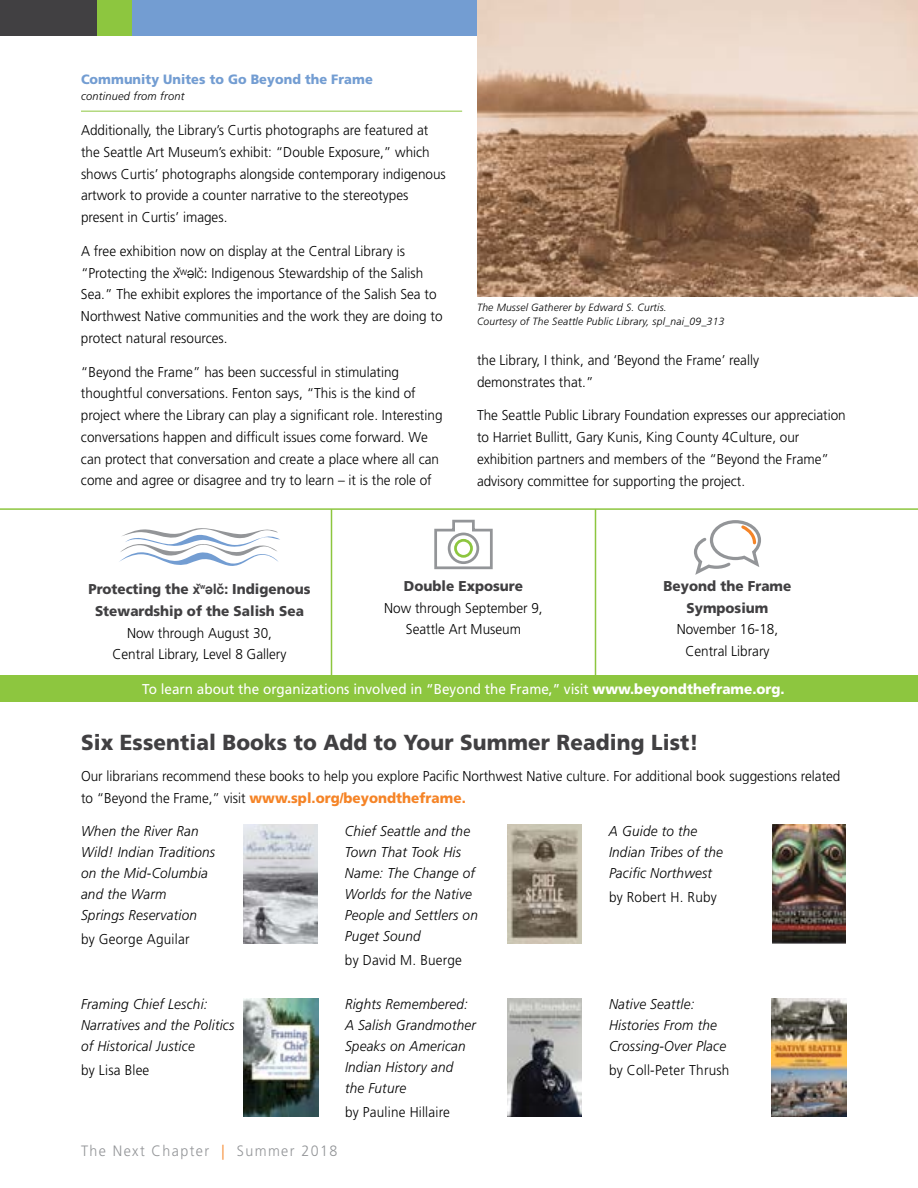
<style>
.page{position:relative;width:918px;height:1188px;background:#fff}
.page>*{position:absolute;margin:0;border:0;box-sizing:border-box;transform-origin:0 0}
.t1{font:900 21.75px "Frutiger LT Std";letter-spacing:.005em;color:#414042;scale:.95 1}
.t2{font:300 15px "Frutiger LT Std";letter-spacing:.1em;color:#939598;scale:.95 1}
.t3{font:300 14.25px/21.8px "Frutiger LT Std";color:#000;scale:.95 1}
.t4{font:italic 300 14.25px/21px "Frutiger LT Std";letter-spacing:.015em;color:#000;scale:.95 1}
.t5{font:900 14.25px/21.8px "Frutiger LT Std";color:#414042;text-align:center;scale:.95 1}
.t6{font:14.25px "Frutiger LT Std";color:#fff;scale:.95 1}
.t7{font:900 13.5px "Frutiger LT Std";letter-spacing:.005em;color:#739dd2;scale:.95 1}
.t8{font:italic 300 11.25px "Frutiger LT Std";letter-spacing:.02em;color:#000}
.t9{font:italic 300 10.5px/14.2px "Frutiger LT Std";letter-spacing:.02em;color:#000}
.s1{font-family:"Helvetica Neue"}
.s2{font-weight:900}
.s3{font-family:"Helvetica Neue";font-weight:700}
.s4{font-weight:900;color:#f58427}
.s5{color:#f58427}
</style>
<div class="page">
<hr style="left:81px;top:111px;width:381px;height:1px;background:#8dc63f">
<div style="left:87px;top:0;width:690px;height:36px;background:#8dc63f"></div>
<div style="left:0;top:0;width:97px;height:36px;background:#414042"></div>
<div style="left:133px;top:0;width:785px;height:36px;background:#739dd2"></div>
<img style="left:507px;top:825px;width:75px;height:118px">
<img style="left:772px;top:825px;width:74px;height:118px">
<img style="left:243px;top:999px;width:75px;height:118px">
<img style="left:507px;top:999px;width:75px;height:118px">
<img style="left:771px;top:999px;width:75px;height:118px">
<img style="left:244px;top:825px;width:74px;height:118px">
<img style="left:477px;top:0;width:441px;height:297px">
<hr style="left:0;top:508px;width:918px;height:2px;background:#8dc63f">
<hr style="left:331px;top:509px;width:1px;height:180px;background:#8dc63f">
<hr style="left:595px;top:509px;width:1px;height:180px;background:#8dc63f">
<svg style="left:434px;top:519px;width:59px;height:51px"></svg>
<div style="left:448px;top:533px;width:31px;height:31px;border:3px solid #939598;border-radius:50%"></div>
<div style="left:454px;top:539px;width:19px;height:19px;border:3px solid #8dc63f;border-radius:50%"></div>
<svg style="left:694px;top:520px;width:67px;height:55px"></svg>
<svg style="left:119px;top:528px;width:161px;height:38px"></svg>
<div style="left:0;top:675px;width:918px;height:27px;background:#8dc63f"></div>
<p class="t7" style="left:81px;top:71px;width:309px">Community Unites to Go Beyond the Frame</p>
<p class="t8" style="left:81px;top:90px;width:105px">continued from front</p>
<p class="t3" style="left:81px;top:120px;width:386px">Additionally, the Library’s Curtis photographs are featured at the Seattle Art Museum’s exhibit: “Double Exposure,” which shows Curtis’ photographs alongside contemporary indigenous artwork to provide a counter narrative to the stereotypes present in Curtis’ images.</p>
<p class="t3" style="left:81px;top:240px;width:382px">A free exhibition now on display at the Central Library is “Protecting the <span class="s1">x̌</span><sup>w</sup><span class="s1">əlč:</span> Indigenous Stewardship of the Salish Sea.” The exhibit explores the importance of the Salish Sea to Northwest Native communities and the work they are doing to protect natural resources.</p>
<p class="t3" style="left:81px;top:361px;width:382px">“Beyond the Frame” has been successful in stimulating thoughtful conversations. Fenton says, “This is the kind of project where the Library can play a significant role. Interesting conversations happen and difficult issues come forward. We can protect that conversation and create a place where all can come and agree or disagree and try to learn – it is the role of</p>
<p class="t9" style="left:477px;top:300px;width:249px">The Mussel Gatherer by Edward S. Curtis.<br>Courtesy of The Seattle Public Library, spl_nai_09_313</p>
<p class="t3" style="left:477px;top:349px;width:298px">the Library, I think, and ‘Beyond the Frame’ really demonstrates that.”</p>
<p class="t3" style="left:477px;top:405px;width:390px">The Seattle Public Library Foundation expresses our appreciation to Harriet Bullitt, Gary Kunis, King County 4Culture, our exhibition partners and members of the “Beyond the Frame” advisory committee for supporting the project.</p>
<p class="t5" style="left:664px;top:575px;width:136px">Beyond the Frame<br>Symposium</p>
<p class="t3" style="left:677px;top:619px;width:108px;text-align:center">November 16-18,<br>Central Library</p>
<p class="t6" style="left:142px;top:681px;width:678px">To learn about the organizations involved in “Beyond the Frame,” visit <span class="s2">www.beyondtheframe.org.</span></p>
<p class="t5" style="left:404px;top:575px;width:127px">Double Exposure</p>
<p class="t3" style="left:384px;top:597px;width:168px;text-align:center">Now through September 9,<br>Seattle Art Museum</p>
<p class="t5" style="left:88px;top:578px;width:235px">Protecting the <span class="s3">x̌ʷəlč:</span> Indigenous<br>Stewardship of the Salish Sea</p>
<p class="t3" style="left:113px;top:622px;width:185px;text-align:center">Now through August 30,<br>Central Library, Level 8 Gallery</p>
<h1 class="t1" style="left:81px;top:729px;width:652px">Six Essential Books to Add to Your Summer Reading List!</h1>
<p class="t3" style="left:81px;top:765px;width:801px">Our librarians recommend these books to help you explore Pacific Northwest Native culture. For additional book suggestions related to “Beyond the Frame,” visit <span class="s4">www.spl.org/beyondtheframe.</span></p>
<p class="t4" style="left:81px;top:820px;width:143px">When the River Ran<br>Wild! Indian Traditions on the Mid-Columbia and the Warm<br>Springs Reservation</p>
<p class="t3" style="left:81px;top:928px;width:116px">by George Aguilar</p>
<p class="t4" style="left:345px;top:820px;width:141px">Chief Seattle and the<br>Town That Took His<br>Name: The Change of<br>Worlds for the Native<br>People and Settlers on<br>Puget Sound</p>
<p class="t3" style="left:345px;top:949px;width:125px">by David M. Buerge</p>
<p class="t4" style="left:609px;top:820px;width:121px">A Guide to the<br>Indian Tribes of the<br>Pacific Northwest</p>
<p class="t3" style="left:609px;top:886px;width:115px">by Robert H. Ruby</p>
<p class="t4" style="left:81px;top:994px;width:163px">Framing Chief Leschi:<br>Narratives and the Politics of Historical Justice</p>
<p class="t3" style="left:81px;top:1059px;width:74px">by Lisa Blee</p>
<p class="t4" style="left:345px;top:994px;width:139px">Rights Remembered:<br>A Salish Grandmother<br>Speaks on American<br>Indian History and the Future</p>
<p class="t3" style="left:345px;top:1101px;width:112px">by Pauline Hillaire</p>
<p class="t2" style="left:81px;top:1142px;width:271px">The Next Chapter <span class="s5">|</span> Summer 2018</p>
<p class="t4" style="left:609px;top:994px;width:125px">Native Seattle:<br>Histories From the<br>Crossing-Over Place</p>
<p class="t3" style="left:609px;top:1059px;width:128px">by Coll-Peter Thrush</p>
</div>
